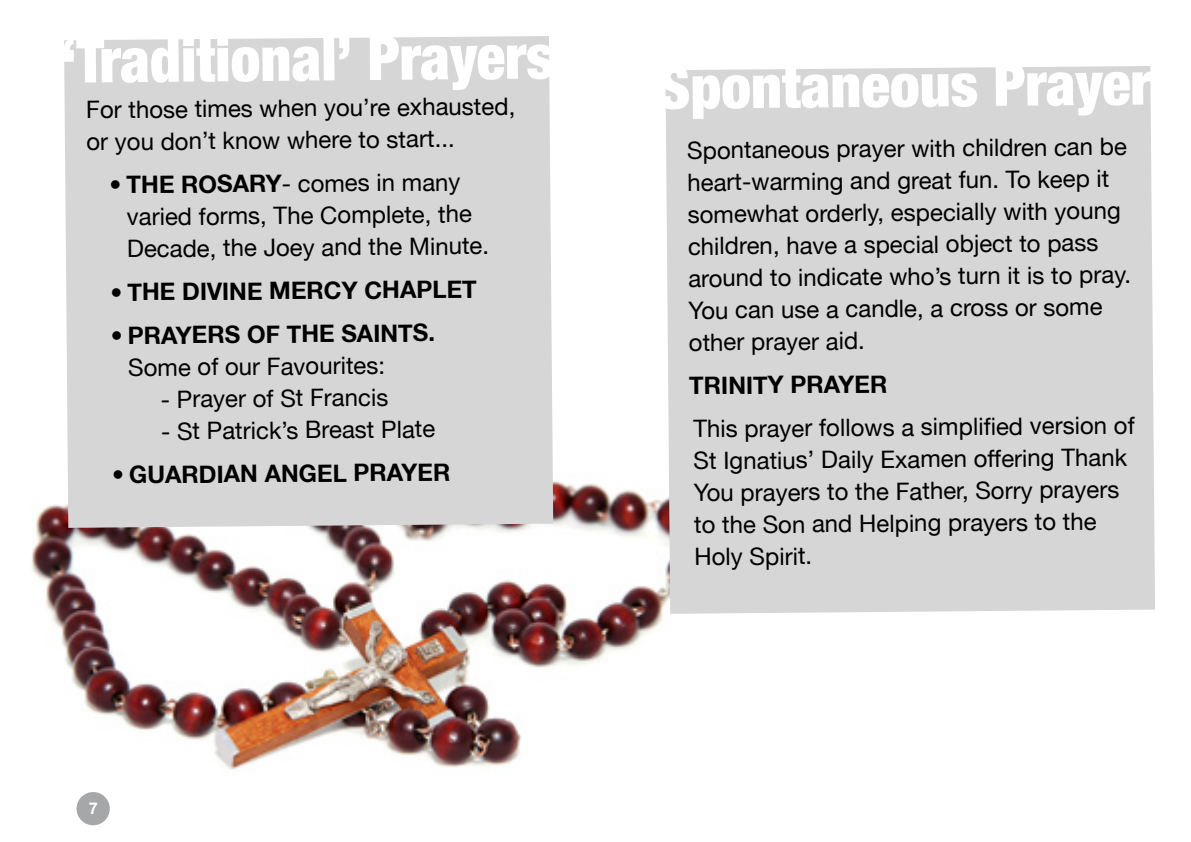
<style>
.page{position:relative;width:1191px;height:842px;background:#fff}
.page>*{position:absolute;margin:0;border:0;box-sizing:border-box;transform-origin:0 0}
.t1{font:24px/32.2px "Helvetica Neue LT";letter-spacing:-.01em;color:#000}
.t2{font:700 24px "Helvetica Neue LT";letter-spacing:-.01em;color:#000}
.t3{font:700 16.2px "Helvetica Neue LT";color:#fff}
.s1{font-weight:700}
</style>
<div class="page">
<img style="left:31px;top:481px;width:634px;height:289px">
<div style="left:64px;top:90px;width:489px;height:438px;background:#d6d6d6"></div>
<div style="left:665px;top:119px;width:490px;height:495px;background:#d6d6d6"></div>
<svg style="left:665px;top:66px;width:486px;height:53px"></svg>
<svg style="left:64px;top:36px;width:486px;height:54px"></svg>
<div style="left:77px;top:792px;width:33px;height:33px;background:#a5a7a8;border-radius:50%"></div>
<p class="t1" style="left:86px;top:91px;width:431px">For those times when you’re exhausted, or you don’t know where to start...</p>
<p class="t1" style="left:127px;top:166px;width:364px;text-indent:-17px"><span class="s1">• THE ROSARY</span>- comes in many varied forms, The Complete, the<br>Decade, the Joey and the Minute.</p>
<p class="t2" style="left:110px;top:276px;width:368px">• THE DIVINE MERCY CHAPLET</p>
<p class="t2" style="left:111px;top:319px;width:326px">• PRAYERS OF THE SAINTS.</p>
<p class="t1" style="left:128px;top:350px;width:259px">Some of our Favourites:</p>
<p class="t1" style="left:161px;top:382px;width:229px">- Prayer of St Francis</p>
<p class="t1" style="left:161px;top:414px;width:276px">- St Patrick’s Breast Plate</p>
<p class="t2" style="left:112px;top:459px;width:340px">• GUARDIAN ANGEL PRAYER</p>
<p class="t3" style="left:89px;top:798px;width:11px">7</p>
<p class="t1" style="left:687px;top:132px;width:446px">Spontaneous prayer with children can be heart-warming and great fun. To keep it somewhat orderly, especially with young children, have a special object to pass around to indicate who’s turn it is to pray.<br>You can use a candle, a cross or some other prayer aid.</p>
<p class="t2" style="left:689px;top:370px;width:200px">TRINITY PRAYER</p>
<p class="t1" style="left:693px;top:410px;width:443px">This prayer follows a simplified version of St Ignatius’ Daily Examen offering Thank You prayers to the Father, Sorry prayers to the Son and Helping prayers to the Holy Spirit.</p>
</div>
